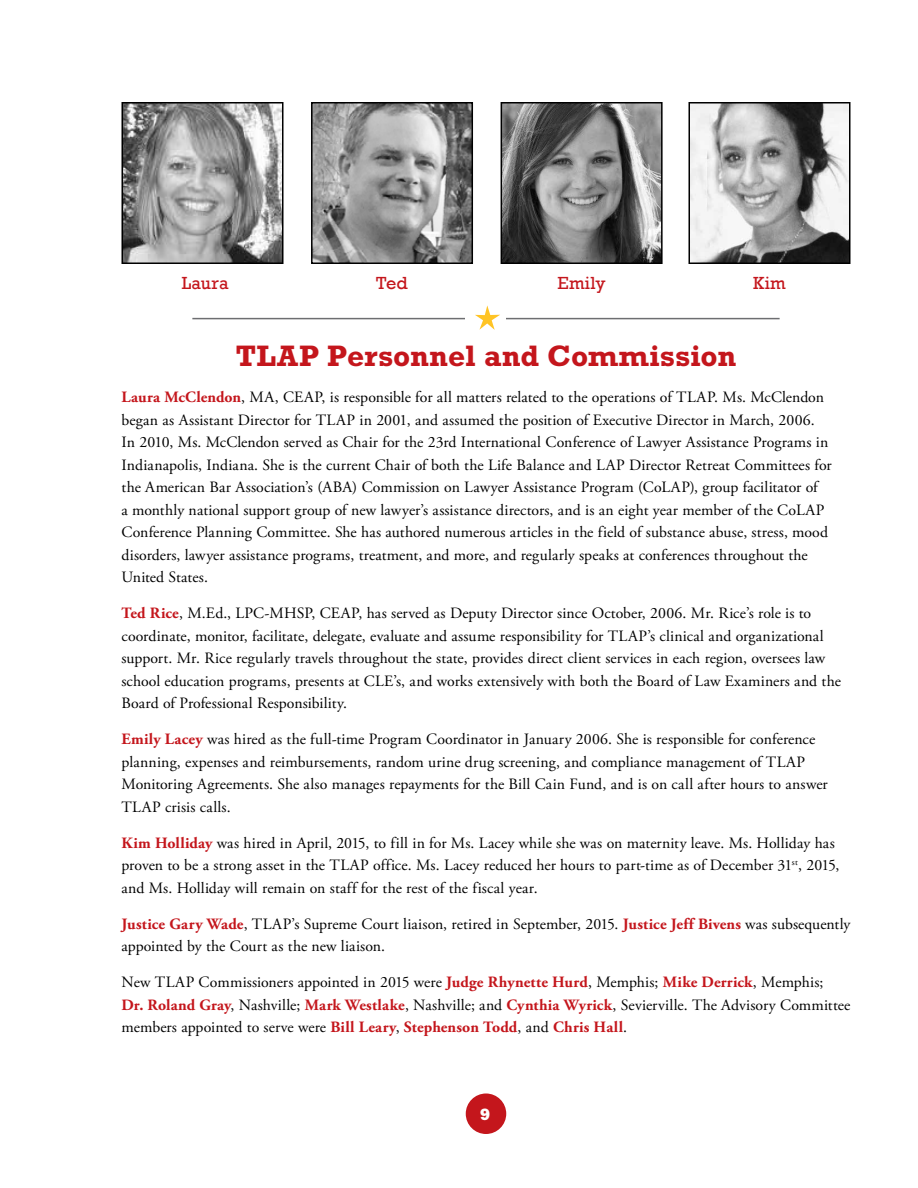
<style>
.page{position:relative;width:918px;height:1188px;background:#fff}
.page>*{position:absolute;margin:0;border:0;box-sizing:border-box;transform-origin:0 0}
.t1{font:700 30px "Rockwell";color:#c4161c}
.t2{font:18px "Rockwell";letter-spacing:.015em;color:#c4161c}
.t3{font:800 16.5px "Franklin Gothic";color:#fff}
.t4{font:15.75px/22.5px "Adobe Garamond Pro";letter-spacing:.005em;color:#000}
.s1{font-weight:700;color:#c4161c}
</style>
<div class="page">
<div style="left:466px;top:1094px;width:40px;height:40px;background:#c4161c;border-radius:50%"></div>
<img style="left:504px;top:105px;width:156px;height:156px">
<div style="left:501px;top:102px;width:162px;height:162px;border:2px solid #000"></div>
<img style="left:125px;top:105px;width:156px;height:156px">
<div style="left:122px;top:102px;width:162px;height:162px;border:2px solid #000"></div>
<img style="left:314px;top:105px;width:156px;height:156px">
<div style="left:311px;top:102px;width:162px;height:162px;border:2px solid #000"></div>
<img style="left:691px;top:105px;width:156px;height:156px">
<div style="left:688px;top:102px;width:162px;height:162px;border:2px solid #000"></div>
<hr style="left:192px;top:318px;width:588px;height:1px;background:#6d6e71">
<div style="left:466px;top:303px;width:40px;height:26px;background:#fff"></div>
<svg style="left:475px;top:305px;width:25px;height:25px"></svg>
<p class="t2" style="left:182px;top:273px;width:48px">Laura</p>
<p class="t2" style="left:376px;top:273px;width:33px">Ted</p>
<p class="t2" style="left:753px;top:273px;width:34px">Kim</p>
<p class="t2" style="left:558px;top:273px;width:50px">Emily</p>
<h1 class="t1" style="left:236px;top:338px;width:502px">TLAP Personnel and Commission</h1>
<p class="t4" style="left:122px;top:386px;width:712px"><span class="s1">Laura McClendon</span>, MA, CEAP, is responsible for all matters related to the operations of TLAP. Ms. McClendon began as Assistant Director for TLAP in 2001, and assumed the position of Executive Director in March, 2006.<br>In 2010, Ms. McClendon served as Chair for the 23rd International Conference of Lawyer Assistance Programs in Indianapolis, Indiana. She is the current Chair of both the Life Balance and LAP Director Retreat Committees for the American Bar Association’s (ABA) Commission on Lawyer Assistance Program (CoLAP), group facilitator of<br>a monthly national support group of new lawyer’s assistance directors, and is an eight year member of the CoLAP Conference Planning Committee. She has authored numerous articles in the field of substance abuse, stress, mood disorders, lawyer assistance programs, treatment, and more, and regularly speaks at conferences throughout the United States.</p>
<p class="t4" style="left:122px;top:602px;width:721px"><span class="s1">Ted Rice</span>, M.Ed., LPC-MHSP, CEAP, has served as Deputy Director since October, 2006. Mr. Rice’s role is to coordinate, monitor, facilitate, delegate, evaluate and assume responsibility for TLAP’s clinical and organizational support. Mr. Rice regularly travels throughout the state, provides direct client services in each region, oversees law school education programs, presents at CLE’s, and works extensively with both the Board of Law Examiners and the Board of Professional Responsibility.</p>
<p class="t4" style="left:122px;top:729px;width:708px"><span class="s1">Emily Lacey</span> was hired as the full-time Program Coordinator in January 2006. She is responsible for conference planning, expenses and reimbursements, random urine drug screening, and compliance management of TLAP Monitoring Agreements. She also manages repayments for the Bill Cain Fund, and is on call after hours to answer TLAP crisis calls.</p>
<p class="t4" style="left:122px;top:832px;width:719px"><span class="s1">Kim Holliday</span> was hired in April, 2015, to fill in for Ms. Lacey while she was on maternity leave. Ms. Holliday has proven to be a strong asset in the TLAP office. Ms. Lacey reduced her hours to part-time as of December 31<sup>st</sup>, 2015, and Ms. Holliday will remain on staff for the rest of the fiscal year.</p>
<p class="t4" style="left:122px;top:913px;width:730px"><span class="s1">Justice Gary Wade</span>, TLAP’s Supreme Court liaison, retired in September, 2015. <span class="s1">Justice Jeff Bivens</span> was subsequently appointed by the Court as the new liaison.</p>
<p class="t4" style="left:122px;top:971px;width:731px">New TLAP Commissioners appointed in 2015 were <span class="s1">Judge Rhynette Hurd</span>, Memphis; <span class="s1">Mike Derrick</span>, Memphis;<br><span class="s1">Dr. Roland Gray</span>, Nashville; <span class="s1">Mark Westlake</span>, Nashville; and <span class="s1">Cynthia Wyrick</span>, Sevierville. The Advisory Committee members appointed to serve were <span class="s1">Bill Leary</span>, <span class="s1">Stephenson Todd</span>, and <span class="s1">Chris Hall</span>.</p>
<p class="t3" style="left:480px;top:1105px;width:11px">9</p>
</div>
